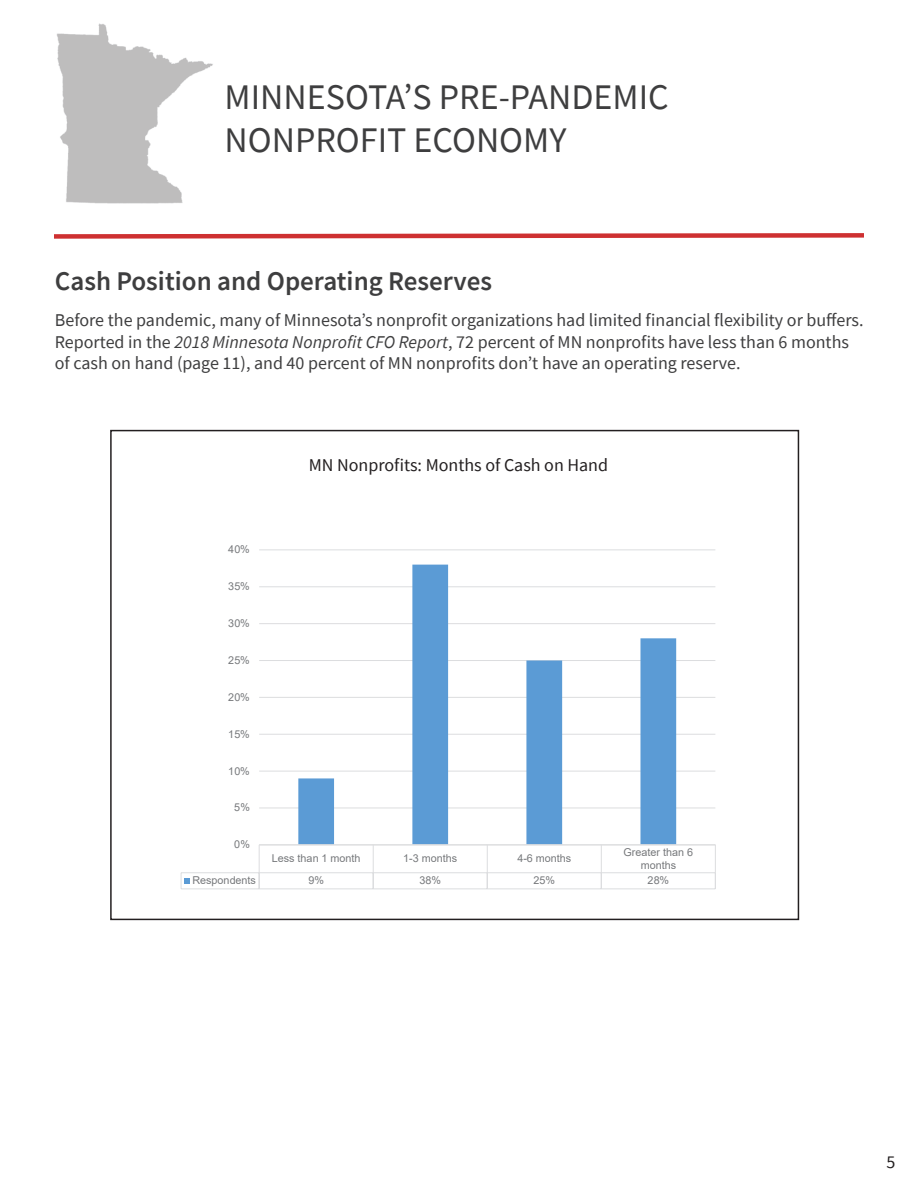
<style>
.page{position:relative;width:918px;height:1188px;background:#fff}
.page>*{position:absolute;margin:0;border:0;box-sizing:border-box;transform-origin:0 0}
.t1{font:36px/43.2px "Source Sans Pro";color:#3e3e3f}
.t2{font:600 27px "Source Sans Pro";color:#3e3e3f}
.t3{font:18px/21.6px "Source Sans Pro";color:#3e3e3f}
.t4{font:18px "Source Sans Pro";color:#231f20}
.t5{font:10.8px/12.5px "Arial";letter-spacing:.005em;color:#76787b;text-align:center}
.s1{font-style:italic}
</style>
<div class="page">
<img style="left:57px;top:23px;width:156px;height:181px">
<svg style="left:54px;top:233px;width:810px;height:6px;background:#da6364"></svg>
<hr style="left:259px;top:808px;width:456px;height:1px;background:#dcdddf">
<hr style="left:259px;top:771px;width:456px;height:1px;background:#dcdddf">
<hr style="left:259px;top:734px;width:456px;height:1px;background:#dcdddf">
<hr style="left:259px;top:697px;width:456px;height:1px;background:#dcdddf">
<hr style="left:259px;top:660px;width:456px;height:1px;background:#dcdddf">
<hr style="left:259px;top:623px;width:456px;height:1px;background:#dcdddf">
<hr style="left:259px;top:586px;width:456px;height:1px;background:#dcdddf">
<hr style="left:259px;top:549px;width:456px;height:1px;background:#dcdddf">
<svg style="left:298px;top:565px;width:378px;height:279px"></svg>
<hr style="left:259px;top:844px;width:456px;height:1px;background:#dcdddf">
<hr style="left:181px;top:872px;width:534px;height:1px;background:#dcdddf">
<hr style="left:181px;top:888px;width:534px;height:1px;background:#dcdddf">
<svg style="left:259px;top:845px;width:1px;height:43px"></svg>
<svg style="left:373px;top:845px;width:1px;height:43px"></svg>
<svg style="left:487px;top:845px;width:1px;height:43px"></svg>
<svg style="left:601px;top:845px;width:1px;height:43px"></svg>
<svg style="left:715px;top:845px;width:1px;height:44px"></svg>
<svg style="left:181px;top:873px;width:9px;height:16px"></svg>
<div style="left:110px;top:430px;width:689px;height:490px;border:2px solid #231f20"></div>
<p class="t1" style="left:225px;top:75px;width:446px">MINNESOTA’S PRE-PANDEMIC<br>NONPROFIT ECONOMY</p>
<p class="t2" style="left:55px;top:264px;width:439px">Cash Position and Operating Reserves</p>
<p class="t3" style="left:55px;top:309px;width:810px">Before the pandemic, many of Minnesota’s nonprofit organizations had limited financial flexibility or buffers.<br>Reported in the <span class="s1">2018 Minnesota Nonprofit CFO Report</span>, 72 percent of MN nonprofits have less than 6 months of cash on hand (page 11), and 40 percent of MN nonprofits don’t have an operating reserve.</p>
<p class="t4" style="left:309px;top:454px;width:301px">MN Nonprofits: Months of Cash on Hand</p>
<p class="t5" style="left:228px;top:543px;width:23px">40%</p>
<p class="t5" style="left:228px;top:580px;width:23px">35%</p>
<p class="t5" style="left:228px;top:617px;width:23px">30%</p>
<p class="t5" style="left:228px;top:654px;width:23px">25%</p>
<p class="t5" style="left:228px;top:691px;width:23px">20%</p>
<p class="t5" style="left:228px;top:728px;width:23px">15%</p>
<p class="t5" style="left:228px;top:765px;width:23px">10%</p>
<p class="t5" style="left:234px;top:801px;width:17px">5%</p>
<p class="t5" style="left:234px;top:838px;width:17px">0%</p>
<p class="t5" style="left:272px;top:852px;width:90px">Less than 1 month</p>
<p class="t5" style="left:403px;top:852px;width:56px">1-3 months</p>
<p class="t5" style="left:517px;top:852px;width:56px">4-6 months</p>
<p class="t5" style="left:624px;top:846px;width:71px">Greater than 6 months</p>
<p class="t5" style="left:192px;top:874px;width:65px">Respondents</p>
<p class="t5" style="left:308px;top:874px;width:17px">9%</p>
<p class="t5" style="left:420px;top:874px;width:23px">38%</p>
<p class="t5" style="left:534px;top:874px;width:23px">25%</p>
<p class="t5" style="left:648px;top:874px;width:23px">28%</p>
<p class="t4" style="left:887px;top:1150px;width:10px">5</p>
</div>
